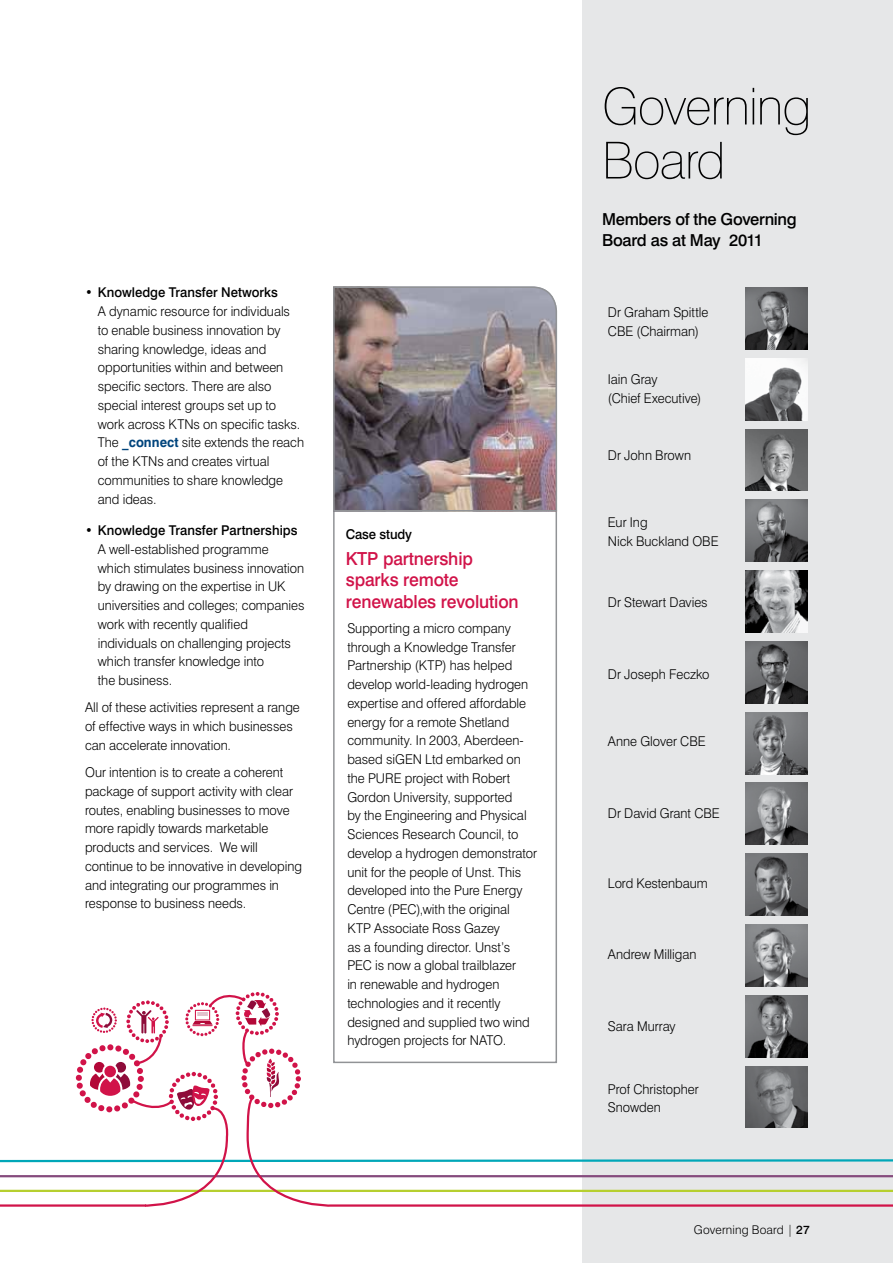
<style>
.page{position:relative;width:893px;height:1263px;background:#fff}
.page>*{position:absolute;margin:0;border:0;box-sizing:border-box;transform-origin:0 0}
.t1{font:100 51px/54px "Swiss 721 BT";letter-spacing:-.02em;color:#000}
.t2{font:500 18px/21.6px "Swiss 721 BT";letter-spacing:-.01em;color:#d11349}
.t3{font:500 16.5px/21px "Swiss 721 BT";letter-spacing:-.02em;color:#000}
.t4{font:300 13.5px/18.8px "Swiss 721 BT";color:#000}
.t5{font:500 13.5px "Swiss 721 BT";color:#000}
.t6{font:300 12px "Swiss 721 BT";letter-spacing:.015em;color:#000}
.s1{font-weight:700;color:#00447c}
.s2{font-weight:500}
</style>
<div class="page">
<div style="left:583px;top:0;width:310px;height:1263px;background:#e6e7e8"></div>
<div style="left:333px;top:510px;width:224px;height:553px;border:2px solid #919396"></div>
<img style="left:333px;top:286px;width:225px;height:226px">
<img style="left:746px;top:287px;width:62px;height:62px">
<img style="left:745px;top:358px;width:62px;height:62px">
<img style="left:746px;top:429px;width:62px;height:62px">
<img style="left:745px;top:500px;width:62px;height:62px">
<img style="left:745px;top:570px;width:62px;height:62px">
<img style="left:745px;top:854px;width:62px;height:62px">
<img style="left:745px;top:641px;width:62px;height:62px">
<img style="left:745px;top:924px;width:62px;height:62px">
<img style="left:745px;top:712px;width:62px;height:62px">
<img style="left:745px;top:783px;width:62px;height:62px">
<svg style="left:0;top:988px;width:893px;height:220px"></svg>
<p class="t5" style="left:85px;top:284px;width:194px">• Knowledge Transfer Networks</p>
<p class="t4" style="left:98px;top:302px;width:208px">A dynamic resource for individuals<br>to enable business innovation by sharing knowledge, ideas and opportunities within and between specific sectors. There are also special interest groups set up to work across KTNs on specific tasks.<br>The <span class="s1">_connect</span> site extends the reach of the KTNs and creates virtual communities to share knowledge and ideas.</p>
<p class="t5" style="left:85px;top:522px;width:214px">• Knowledge Transfer Partnerships</p>
<p class="t4" style="left:98px;top:540px;width:208px">A well-established programme which stimulates business innovation by drawing on the expertise in UK universities and colleges; companies work with recently qualified individuals on challenging projects which transfer knowledge into<br>the business.</p>
<p class="t4" style="left:85px;top:698px;width:216px">All of these activities represent a range of effective ways in which businesses can accelerate innovation.</p>
<p class="t4" style="left:85px;top:763px;width:219px">Our intention is to create a coherent package of support activity with clear routes, enabling businesses to move more rapidly towards marketable products and services. We will continue to be innovative in developing and integrating our programmes in response to business needs.</p>
<p class="t5" style="left:346px;top:526px;width:68px">Case study</p>
<h2 class="t2" style="left:346px;top:547px;width:174px">KTP partnership sparks remote renewables revolution</h2>
<p class="t4" style="left:347px;top:619px;width:191px">Supporting a micro company through a Knowledge Transfer<br>Partnership (KTP) has helped develop world-leading hydrogen expertise and offered affordable energy for a remote Shetland community. In 2003, Aberdeen&shy;based siGEN Ltd embarked on the PURE project with Robert<br>Gordon University, supported<br>by the Engineering and Physical<br>Sciences Research Council, to develop a hydrogen demonstrator unit for the people of Unst. This developed into the Pure Energy<br>Centre (PEC),with the original<br>KTP Associate Ross Gazey<br>as a founding director. Unst’s<br>PEC is now a global trailblazer<br>in renewable and hydrogen technologies and it recently designed and supplied two wind hydrogen projects for NATO.</p>
<h1 class="t1" style="left:602px;top:79px;width:211px">Governing<br>Board</h1>
<p class="t3" style="left:602px;top:208px;width:196px">Members of the Governing<br>Board as at May 2011</p>
<p class="t4" style="left:608px;top:303px;width:102px">Dr Graham Spittle<br>CBE (Chairman)</p>
<p class="t4" style="left:608px;top:370px;width:95px">Iain Gray<br>(Chief Executive)</p>
<p class="t4" style="left:608px;top:446px;width:85px">Dr John Brown</p>
<p class="t4" style="left:608px;top:513px;width:112px">Eur Ing<br>Nick Buckland OBE</p>
<p class="t4" style="left:608px;top:593px;width:101px">Dr Stewart Davies</p>
<p class="t4" style="left:608px;top:665px;width:103px">Dr Joseph Feczko</p>
<p class="t4" style="left:608px;top:732px;width:99px">Anne Glover CBE</p>
<p class="t4" style="left:608px;top:803px;width:113px">Dr David Grant CBE</p>
<p class="t4" style="left:608px;top:873px;width:101px">Lord Kestenbaum</p>
<p class="t4" style="left:608px;top:945px;width:90px">Andrew Milligan</p>
<p class="t4" style="left:608px;top:1016px;width:69px">Sara Murray</p>
<p class="t4" style="left:608px;top:1079px;width:92px">Prof Christopher<br>Snowden</p>
<p class="t6" style="left:694px;top:1222px;width:117px">Governing Board | <span class="s2">27</span></p>
</div>
